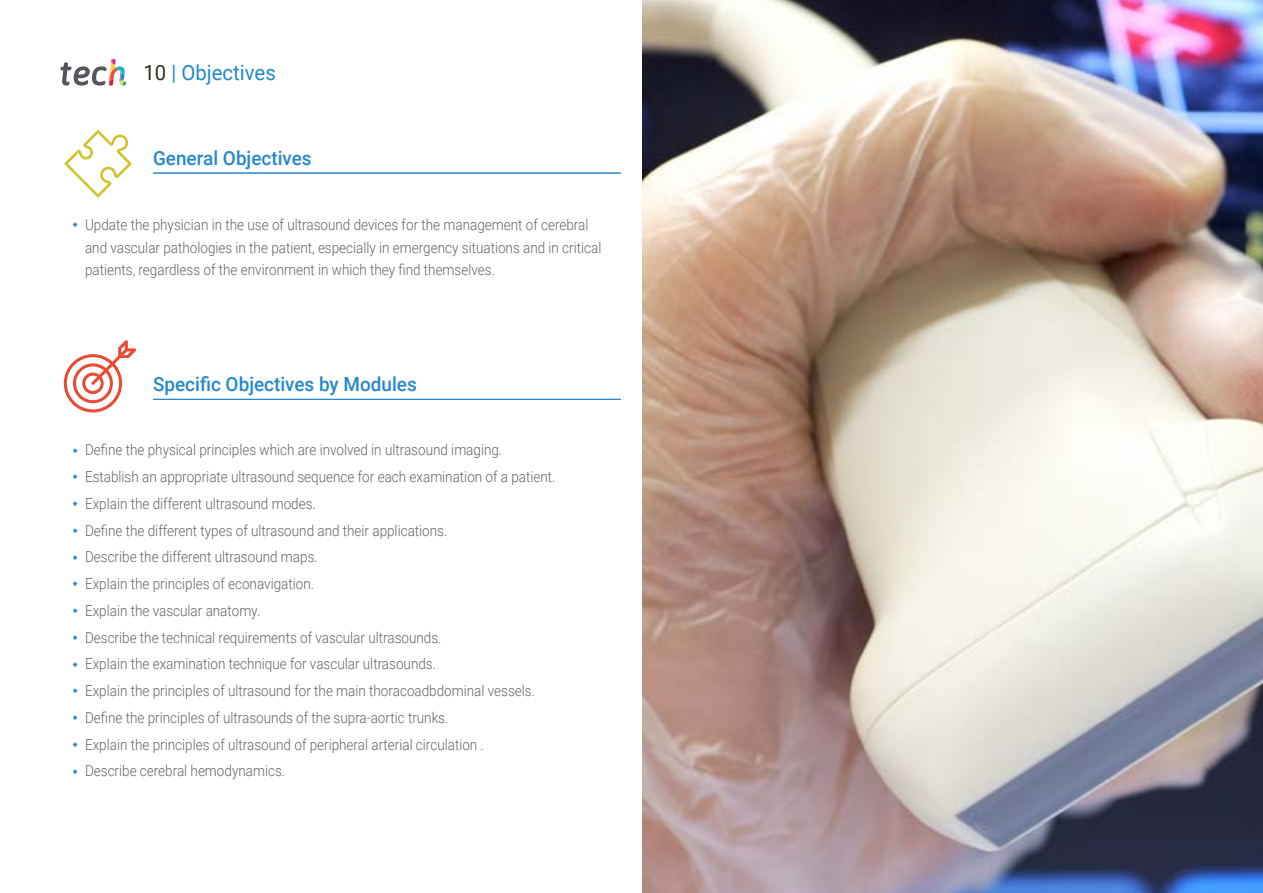
<style>
.page{position:relative;width:1263px;height:893px;background:#fff}
.page>*{position:absolute;margin:0;border:0;box-sizing:border-box;transform-origin:0 0}
.t1{font:21px "Roboto";color:#2488c9}
.t2{font:500 19.5px "Roboto";color:#2488c9}
.t3{font:300 15px/26.7px "Roboto";color:#61646a;scale:.9 1}
.s1{color:#312e20}
</style>
<div class="page">
<svg style="left:64px;top:340px;width:72px;height:72px"></svg>
<hr style="left:153px;top:173px;width:468px;height:1px;background:#2488c9">
<hr style="left:153px;top:399px;width:468px;height:1px;background:#2488c9">
<svg style="left:64px;top:130px;width:68px;height:68px"></svg>
<img style="left:642px;top:0;width:621px;height:893px">
<svg style="left:61px;top:59px;width:65px;height:27px"></svg>
<h1 class="t1" style="left:144px;top:57px;width:134px"><span class="s1">10</span> | Objectives</h1>
<h2 class="t2" style="left:153px;top:144px;width:160px">General Objectives</h2>
<p class="t3" style="left:85px;top:213px;width:575px;line-height:22.5px">Update the physician in the use of ultrasound devices for the management of cerebral and vascular pathologies in the patient, especially in emergency situations and in critical patients, regardless of the environment in which they find themselves.</p>
<h2 class="t2" style="left:153px;top:370px;width:265px">Specific Objectives by Modules</h2>
<p class="t3" style="left:85px;top:436px;width:524px">Define the physical principles which are involved in ultrasound imaging.<br>Establish an appropriate ultrasound sequence for each examination of a patient.<br>Explain the different ultrasound modes.<br>Define the different types of ultrasound and their applications.<br>Describe the different ultrasound maps.<br>Explain the principles of econavigation.<br>Explain the vascular anatomy.<br>Describe the technical requirements of vascular ultrasounds.<br>Explain the examination technique for vascular ultrasounds.<br>Explain the principles of ultrasound for the main thoracoadbdominal vessels.<br>Define the principles of ultrasounds of the supra-aortic trunks.<br>Explain the principles of ultrasound of peripheral arterial circulation .<br>Describe cerebral hemodynamics.</p>
</div>
